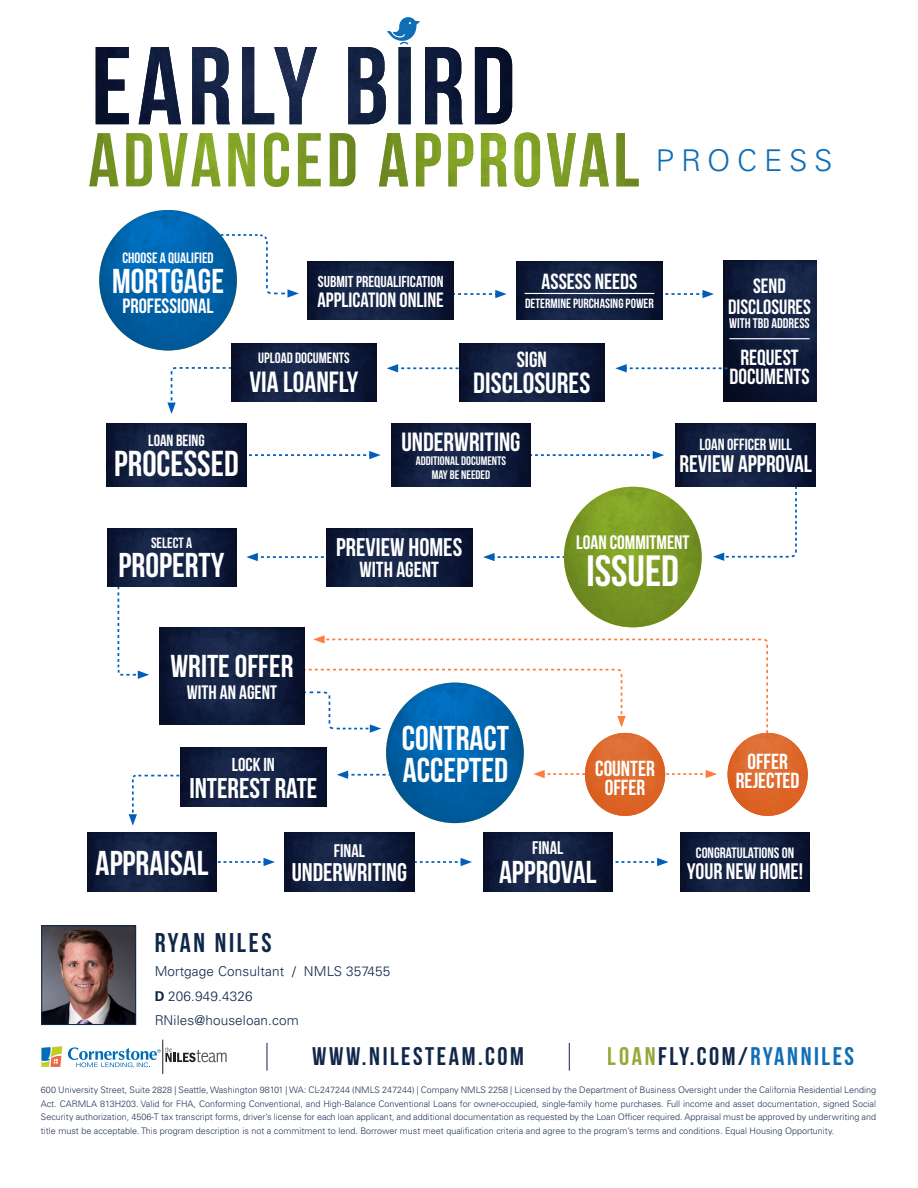
<style>
.page{position:relative;width:918px;height:1188px;background:#fff}
.page>*{position:absolute;margin:0;border:0;box-sizing:border-box;transform-origin:0 0}
.t1{font:43.8px "Bebas Neue";color:#fff}
.t2{font:36px "Bebas Neue";color:#fff}
.t3{font:34.5px "Bebas Neue";color:#fff}
.t4{font:31.65px "Bebas Neue";color:#fff}
.t5{font:300 30px "Univers LT Std";letter-spacing:.225em;color:#106eb6}
.t6{font:29.25px "Bebas Neue";color:#fff}
.t7{font:28.5px "Bebas Neue";color:#fff}
.t8{font:27.15px "Bebas Neue";letter-spacing:.1em;color:#10274a}
.t9{font:26.4px "Bebas Neue";color:#fff}
.t10{font:25.5px "Bebas Neue";color:#fff}
.t11{font:25.5px "Bebas Neue";letter-spacing:.1em;color:#106eb6}
.t12{font:25.5px "Bebas Neue";letter-spacing:.1em;color:#10274a}
.t13{font:24px "Bebas Neue";color:#fff}
.t14{font:22.5px "Bebas Neue";color:#fff}
.t15{font:21.9px "Bebas Neue";color:#fff}
.t16{font:21.75px "Bebas Neue";color:#fff}
.t17{font:20.7px "Bebas Neue";color:#fff}
.t18{font:19.5px "Bebas Neue";color:#fff}
.t19{font:18.75px "Bebas Neue";color:#fff}
.t20{font:18.3px "Bebas Neue";color:#fff}
.t21{font:16.2px "Bebas Neue";color:#fff}
.t22{font:15.75px "Bebas Neue";color:#fff}
.t23{font:15px "Bebas Neue";color:#fff}
.t24{font:13.95px "Bebas Neue";color:#fff}
.t25{font:300 13.5px/24.5px "Univers LT Std";letter-spacing:.01em;color:#10274a}
.t26{font:13.35px "Bebas Neue";color:#fff}
.t27{font:12.3px/13.8px "Bebas Neue";color:#fff;text-align:center}
.t28{font:300 9px/13.5px "Univers LT Std";color:#233455;text-align:justify}
.s1{font-weight:700}
.s2{color:#96a83a}
.s3{color:#10274a}
</style>
<div class="page">
<img style="left:43px;top:927px;width:91px;height:96px">
<div style="left:41px;top:925px;width:95px;height:100px;border:1px solid #10274a"></div>
<hr style="left:162px;top:1040px;width:1px;height:34px;background:#231f20">
<svg style="left:41px;top:1046px;width:21px;height:21px"></svg>
<svg style="left:68px;top:1047px;width:159px;height:21px"></svg>
<svg style="left:267px;top:1043px;width:1px;height:28px"></svg>
<svg style="left:569px;top:1043px;width:1px;height:28px"></svg>
<img style="left:89px;top:132px;width:267px;height:55px">
<img style="left:379px;top:132px;width:260px;height:55px">
<svg style="left:96px;top:17px;width:416px;height:107px"></svg>
<svg style="left:117px;top:586px;width:32px;height:93px"></svg>
<svg style="left:167px;top:367px;width:78px;height:47px"></svg>
<svg style="left:713px;top:487px;width:84px;height:74px"></svg>
<svg style="left:237px;top:234px;width:62px;height:64px"></svg>
<img style="left:99px;top:210px;width:138px;height:141px">
<svg style="left:453px;top:290px;width:54px;height:8px"></svg>
<img style="left:308px;top:261px;width:145px;height:58px">
<img style="left:723px;top:261px;width:93px;height:140px">
<svg style="left:662px;top:290px;width:52px;height:8px"></svg>
<img style="left:517px;top:261px;width:145px;height:58px">
<hr style="left:525px;top:293px;width:129px;height:1px;background:#fff">
<hr style="left:729px;top:338px;width:81px;height:1px;background:#fff">
<svg style="left:615px;top:364px;width:113px;height:8px"></svg>
<svg style="left:387px;top:364px;width:72px;height:8px"></svg>
<img style="left:459px;top:343px;width:146px;height:58px">
<img style="left:231px;top:343px;width:146px;height:58px">
<svg style="left:246px;top:553px;width:78px;height:8px"></svg>
<img style="left:326px;top:528px;width:146px;height:58px">
<img style="left:107px;top:528px;width:129px;height:58px">
<svg style="left:129px;top:774px;width:57px;height:52px"></svg>
<svg style="left:313px;top:635px;width:442px;height:9px"></svg>
<svg style="left:302px;top:668px;width:324px;height:65px"></svg>
<img style="left:159px;top:628px;width:146px;height:96px">
<svg style="left:337px;top:771px;width:49px;height:8px"></svg>
<img style="left:386px;top:683px;width:138px;height:140px">
<svg style="left:666px;top:770px;width:51px;height:8px"></svg>
<svg style="left:533px;top:770px;width:52px;height:8px"></svg>
<img style="left:585px;top:733px;width:80px;height:83px">
<img style="left:728px;top:733px;width:80px;height:83px">
<img style="left:181px;top:748px;width:145px;height:58px">
<svg style="left:246px;top:451px;width:135px;height:8px"></svg>
<img style="left:107px;top:424px;width:139px;height:63px">
<img style="left:676px;top:424px;width:140px;height:63px">
<svg style="left:531px;top:451px;width:133px;height:8px"></svg>
<img style="left:391px;top:424px;width:140px;height:63px">
<svg style="left:483px;top:553px;width:81px;height:8px"></svg>
<img style="left:564px;top:487px;width:138px;height:140px">
<svg style="left:217px;top:858px;width:58px;height:8px"></svg>
<img style="left:88px;top:833px;width:129px;height:58px">
<img style="left:680px;top:833px;width:130px;height:58px">
<svg style="left:414px;top:858px;width:58px;height:8px"></svg>
<img style="left:285px;top:833px;width:129px;height:58px">
<svg style="left:612px;top:858px;width:57px;height:8px"></svg>
<img style="left:483px;top:833px;width:129px;height:58px">
<p class="t5" style="left:656px;top:142px;width:178px">PROCESS</p>
<p class="t23" style="left:123px;top:249px;width:93px">CHOOSE A QUALIFIED</p>
<p class="t3" style="left:112px;top:262px;width:113px">MORTGAGE</p>
<p class="t17" style="left:123px;top:295px;width:92px">PROFESSIONAL</p>
<p class="t22" style="left:318px;top:273px;width:127px">SUBMIT PREQUALIFICATION</p>
<p class="t17" style="left:317px;top:288px;width:128px">APPLICATION ONLINE</p>
<p class="t23" style="left:258px;top:350px;width:93px">UPLOAD DOCUMENTS</p>
<p class="t6" style="left:249px;top:366px;width:111px">VIA LOANFLY</p>
<p class="t15" style="left:542px;top:269px;width:97px">ASSESS NEEDS</p>
<p class="t26" style="left:525px;top:296px;width:130px">DETERMINE PURCHASING POWER</p>
<p class="t15" style="left:517px;top:348px;width:32px">SIGN</p>
<p class="t6" style="left:473px;top:367px;width:119px">DISCLOSURES</p>
<p class="t21" style="left:148px;top:432px;width:58px">LOAN BEING</p>
<p class="t2" style="left:114px;top:444px;width:126px">PROCESSED</p>
<p class="t9" style="left:401px;top:428px;width:121px">UNDERWRITING</p>
<p class="t27" style="left:416px;top:454px;width:92px">ADDITIONAL DOCUMENTS<br>MAY BE NEEDED</p>
<p class="t17" style="left:753px;top:274px;width:34px">SEND</p>
<p class="t17" style="left:728px;top:295px;width:84px">DISCLOSURES</p>
<p class="t24" style="left:729px;top:316px;width:82px">WITH TBD ADDRESS</p>
<p class="t15" style="left:740px;top:345px;width:60px">REQUEST</p>
<p class="t15" style="left:730px;top:365px;width:81px">DOCUMENTS</p>
<p class="t21" style="left:699px;top:435px;width:94px">LOAN OFFICER WILL</p>
<p class="t13" style="left:679px;top:451px;width:134px">REVIEW APPROVAL</p>
<p class="t23" style="left:151px;top:535px;width:43px">SELECT A</p>
<p class="t3" style="left:119px;top:546px;width:107px">PROPERTY</p>
<p class="t10" style="left:336px;top:534px;width:127px">PREVIEW HOMES</p>
<p class="t16" style="left:360px;top:558px;width:81px">WITH AGENT</p>
<p class="t18" style="left:576px;top:532px;width:115px">LOAN COMMITMENT</p>
<p class="t1" style="left:587px;top:547px;width:94px">ISSUED</p>
<p class="t4" style="left:170px;top:649px;width:124px">WRITE OFFER</p>
<p class="t18" style="left:187px;top:681px;width:92px">WITH AN AGENT</p>
<p class="t19" style="left:232px;top:754px;width:45px">LOCK IN</p>
<p class="t7" style="left:189px;top:772px;width:129px">INTEREST RATE</p>
<p class="t3" style="left:402px;top:719px;width:109px">CONTRACT</p>
<p class="t3" style="left:403px;top:751px;width:107px">ACCEPTED</p>
<p class="t16" style="left:595px;top:756px;width:61px">COUNTER</p>
<p class="t16" style="left:605px;top:776px;width:42px">OFFER</p>
<p class="t3" style="left:96px;top:844px;width:114px">APPRAISAL</p>
<p class="t20" style="left:334px;top:840px;width:33px">FINAL</p>
<p class="t10" style="left:292px;top:858px;width:117px">UNDERWRITING</p>
<p class="t20" style="left:532px;top:838px;width:33px">FINAL</p>
<p class="t4" style="left:499px;top:855px;width:99px">APPROVAL</p>
<p class="t16" style="left:747px;top:749px;width:42px">OFFER</p>
<p class="t16" style="left:736px;top:769px;width:65px">REJECTED</p>
<p class="t23" style="left:696px;top:844px;width:100px">CONGRATULATIONS ON</p>
<p class="t14" style="left:687px;top:859px;width:118px">YOUR NEW HOME!</p>
<h3 class="t8" style="left:154px;top:928px;width:119px">RYAN NILES</h3>
<h3 class="t25" style="left:154px;top:959px;width:237px">Mortgage Consultant / NMLS 357455<br><span class="s1">D</span> 206.949.4326<br>RNiles@houseloan.com</h3>
<h3 class="t12" style="left:312px;top:1042px;width:213px">WWW.NILESTEAM.COM</h3>
<h3 class="t11" style="left:608px;top:1042px;width:248px"><span class="s2">LOAN</span><span class="s3">FLY.COM/</span>RYANNILES</h3>
<p class="t28" style="left:41px;top:1083px;width:837px">600 University Street, Suite 2828 | Seattle, Washington 98101 | WA: CL-247244 (NMLS 247244) | Company NMLS 2258 | Licensed by the Department of Business Oversight under the California Residential Lending Act. CARMLA 813H203. Valid for FHA, Conforming Conventional, and High-Balance Conventional Loans for owner-occupied, single-family home purchases. Full income and asset documentation, signed Social Security authorization, 4506-T tax transcript forms, driver’s license for each loan applicant, and additional documentation as requested by the Loan Officer required. Appraisal must be approved by underwriting and title must be acceptable. This program description is not a commitment to lend. Borrower must meet qualification criteria and agree to the program’s terms and conditions. Equal Housing Opportunity.</p>
</div>
